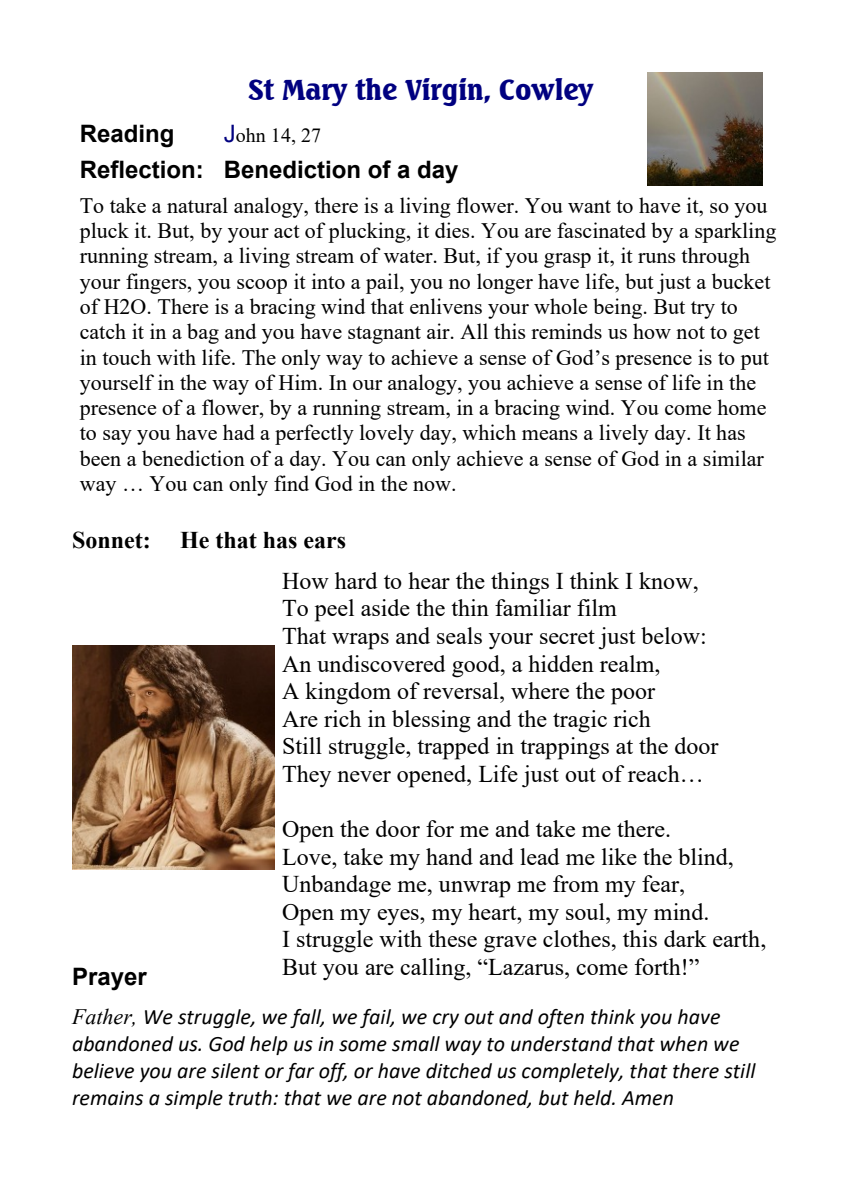
<style>
.page{position:relative;width:842px;height:1191px;background:#fff}
.page>*{position:absolute;margin:0;border:0;box-sizing:border-box;transform-origin:0 0}
.t1{font:28px "Seabird SF Bold";color:#000080}
.t2{font:24px/27.6px "Times New Roman";color:#000}
.t3{font:700 24px "Arial";color:#000}
.t4{font:700 24px "Times New Roman";color:#000}
.t5{font:22px/25.2px "Times New Roman";color:#000}
.t6{font:italic 22px/26.8px "Calibri";color:#000}
.t7{font:20px "Times New Roman";color:#000}
.s1{font-family:"Arial";font-size:24px;color:#000080}
.s2{font-family:"Times New Roman"}
</style>
<div class="page">
<img style="left:647px;top:72px;width:115px;height:113px">
<img style="left:72px;top:645px;width:203px;height:225px">
<p class="t1" style="left:248px;top:78px;width:347px">St Mary the Virgin, Cowley</p>
<p class="t3" style="left:80px;top:124px;width:96px">Reading</p>
<p class="t7" style="left:224px;top:128px;width:99px"><span class="s1">J</span>ohn 14, 27</p>
<p class="t3" style="left:80px;top:160px;width:380px">Reflection: Benediction of a day</p>
<p class="t5" style="left:80px;top:195px;width:698px">To take a natural analogy, there is a living flower. You want to have it, so you pluck it. But, by your act of plucking, it dies. You are fascinated by a sparkling running stream, a living stream of water. But, if you grasp it, it runs through your fingers, you scoop it into a pail, you no longer have life, but just a bucket of H2O. There is a bracing wind that enlivens your whole being. But try to catch it in a bag and you have stagnant air. All this reminds us how not to get in touch with life. The only way to achieve a sense of God’s presence is to put yourself in the way of Him. In our analogy, you achieve a sense of life in the presence of a flower, by a running stream, in a bracing wind. You come home to say you have had a perfectly lovely day, which means a lively day. It has been a benediction of a day. You can only achieve a sense of God in a similar way … You can only find God in the now.</p>
<p class="t4" style="left:72px;top:531px;width:276px">Sonnet: He that has ears</p>
<p class="t3" style="left:72px;top:967px;width:76px">Prayer</p>
<p class="t2" style="left:282px;top:569px;width:438px">How hard to hear the things I think I know, To peel aside the thin familiar film<br>That wraps and seals your secret just below:<br>An undiscovered good, a hidden realm,<br>A kingdom of reversal, where the poor<br>Are rich in blessing and the tragic rich<br>Still struggle, trapped in trappings at the door They never opened, Life just out of reach…</p>
<p class="t2" style="left:282px;top:817px;width:486px">Open the door for me and take me there.<br>Love, take my hand and lead me like the blind, Unbandage me, unwrap me from my fear,<br>Open my eyes, my heart, my soul, my mind.<br>I struggle with these grave clothes, this dark earth, But you are calling, “Lazarus, come forth!”</p>
<p class="t6" style="left:72px;top:1005px;width:685px"><span class="s2">Father,</span> We struggle, we fall, we fail, we cry out and often think you have abandoned us. God help us in some small way to understand that when we believe you are silent or far off, or have ditched us completely, that there still remains a simple truth: that we are not abandoned, but held. Amen</p>
</div>
